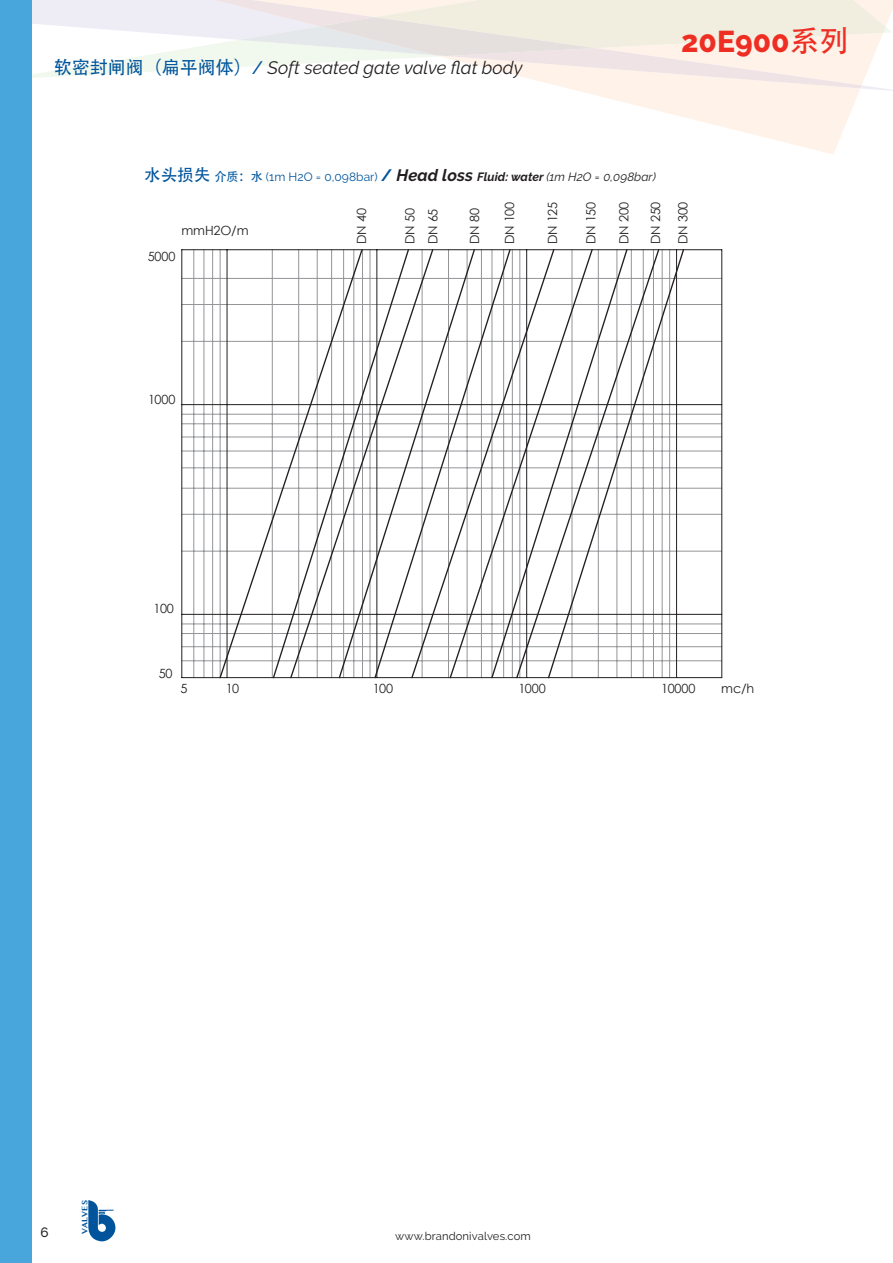
<style>
.page{position:relative;width:893px;height:1263px;background:#fff}
.page>*{position:absolute;margin:0;border:0;box-sizing:border-box;transform-origin:0 0}
.t1{font:800 30px "Raleway";color:#ee2e22}
.t2{font:italic 18px "Raleway";color:#231f20}
.t3{font:500 13.5px "Raleway";color:#231f20}
.t4{font:12.75px "Century Gothic";letter-spacing:-.01em;color:#231f20}
.t5{font:12px "Raleway";letter-spacing:.005em;color:#01559d}
.t6{font:11.25px "Raleway";letter-spacing:.01em;color:#231f20}
.t7{font:700 7.8px "Lao MN";color:#01549b}
.s1{font-family:"Adobe Heiti Std";font-style:normal;color:#01559d}
.s2{font-weight:500;font-style:normal;color:#01559d}
.s3{font-family:"Adobe Heiti Std";font-weight:400}
.s4{font-family:"Adobe Heiti Std";font-size:16.5px}
.s5{font-family:"Adobe Heiti Std"}
.s6{font-weight:700;font-size:16.5px}
.s7{font-weight:700;font-style:italic;font-size:16.5px;color:#231f20}
.s8{font-weight:700;font-style:italic;color:#231f20}
.s9{font-style:italic;color:#231f20}
</style>
<div class="page">
<svg style="left:584px;top:92px;width:275px;height:62px;fill:#fef3eb"></svg>
<svg style="left:32px;top:0;width:861px;height:92px"></svg>
<svg style="left:165px;top:0;width:697px;height:88px"></svg>
<svg style="left:239px;top:0;width:647px;height:56px;background:#f1ece3"></svg>
<svg style="left:88px;top:1200px;width:27px;height:41px"></svg>
<div style="left:0;top:0;width:32px;height:1263px;background:#48a6dc"></div>
<hr style="left:212px;top:250px;width:1px;height:428px;background:#939598">
<hr style="left:204px;top:250px;width:1px;height:428px;background:#939598">
<hr style="left:193px;top:250px;width:1px;height:428px;background:#939598">
<hr style="left:182px;top:660px;width:540px;height:1px;background:#939598">
<hr style="left:182px;top:646px;width:540px;height:1px;background:#939598">
<hr style="left:182px;top:624px;width:540px;height:1px;background:#939598">
<hr style="left:182px;top:633px;width:540px;height:1px;background:#939598">
<hr style="left:182px;top:304px;width:540px;height:1px;background:#939598">
<hr style="left:182px;top:278px;width:540px;height:1px;background:#939598">
<hr style="left:182px;top:341px;width:540px;height:1px;background:#939598">
<hr style="left:182px;top:414px;width:540px;height:1px;background:#939598">
<hr style="left:182px;top:423px;width:540px;height:1px;background:#939598">
<hr style="left:182px;top:437px;width:540px;height:1px;background:#939598">
<hr style="left:182px;top:451px;width:540px;height:1px;background:#939598">
<hr style="left:182px;top:467px;width:540px;height:1px;background:#939598">
<hr style="left:182px;top:551px;width:540px;height:1px;background:#939598">
<hr style="left:182px;top:514px;width:540px;height:1px;background:#939598">
<hr style="left:182px;top:488px;width:540px;height:1px;background:#939598">
<hr style="left:182px;top:404px;width:540px;height:1px;background:#231f20">
<hr style="left:182px;top:614px;width:540px;height:1px;background:#231f20">
<hr style="left:721px;top:250px;width:1px;height:428px;background:#231f20">
<hr style="left:181px;top:250px;width:1px;height:428px;background:#231f20">
<hr style="left:182px;top:249px;width:540px;height:1px;background:#231f20">
<hr style="left:182px;top:677px;width:540px;height:1px;background:#231f20">
<svg style="left:218px;top:249px;width:467px;height:430px"></svg>
<p class="t2" style="left:54px;top:57px;width:470px"><span class="s1">软密封闸阀（扁平阀体）</span><span class="s2">/</span> Soft seated gate valve flat body</p>
<p class="t1" style="left:681px;top:25px;width:170px">20E900<span class="s3">系列</span></p>
<p class="t5" style="left:144px;top:170px;width:513px"><span class="s4">水头损失</span><span class="s5">介质：水</span> (1m H2O = 0,098bar) <span class="s6">/</span> <span class="s7">Head loss</span> <span class="s8">Fluid: water</span> <span class="s9">(1m H2O = 0,098bar)</span></p>
<p class="t4" style="left:181px;top:223px;width:69px">mmH2O/m</p>
<p class="t4" style="left:148px;top:249px;width:29px">5000</p>
<p class="t4" style="left:148px;top:391px;width:29px">1000</p>
<p class="t4" style="left:154px;top:601px;width:22px">100</p>
<p class="t4" style="left:159px;top:665px;width:15px">50</p>
<p class="t4" style="left:180px;top:680px;width:9px">5</p>
<p class="t4" style="left:226px;top:680px;width:15px">10</p>
<p class="t4" style="left:354px;top:244px;width:37px;rotate:-90deg">DN 40</p>
<p class="t4" style="left:402px;top:244px;width:37px;rotate:-90deg">DN 50</p>
<p class="t4" style="left:467px;top:244px;width:37px;rotate:-90deg">DN 80</p>
<p class="t4" style="left:502px;top:244px;width:44px;rotate:-90deg">DN 100</p>
<p class="t4" style="left:545px;top:244px;width:44px;rotate:-90deg">DN 125</p>
<p class="t4" style="left:583px;top:244px;width:44px;rotate:-90deg">DN 150</p>
<p class="t4" style="left:616px;top:244px;width:44px;rotate:-90deg">DN 200</p>
<p class="t4" style="left:648px;top:244px;width:44px;rotate:-90deg">DN 250</p>
<p class="t4" style="left:425px;top:244px;width:37px;rotate:-90deg">DN 65</p>
<p class="t4" style="left:675px;top:244px;width:44px;rotate:-90deg">DN 300</p>
<p class="t4" style="left:373px;top:680px;width:22px">100</p>
<p class="t4" style="left:518px;top:680px;width:29px">1000</p>
<p class="t4" style="left:661px;top:680px;width:36px">10000</p>
<p class="t4" style="left:721px;top:680px;width:35px">mc/h</p>
<p class="t3" style="left:40px;top:1225px;width:10px">6</p>
<p class="t7" style="left:80px;top:1233px;width:35px;rotate:-90deg">VALVES</p>
<p class="t6" style="left:395px;top:1229px;width:137px">www.brandonivalves.com</p>
</div>
